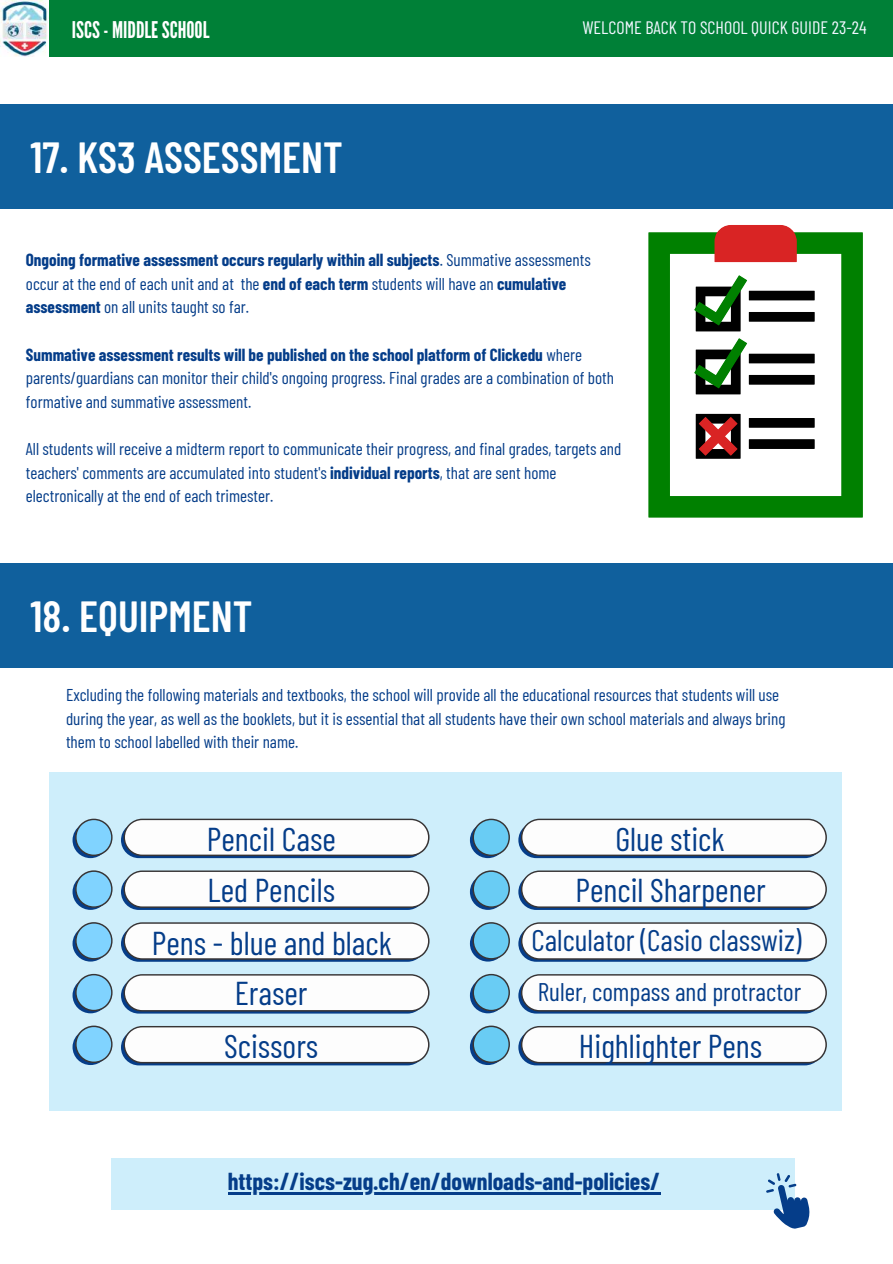
<style>
.page{position:relative;width:893px;height:1264px;background:#fff}
.page>*{position:absolute;margin:0;border:0;box-sizing:border-box;transform-origin:0 0}
.t1{font:600 43.5px "Barlow Condensed";color:#fff}
.t2{font:33px/50.1px "Barlow Condensed";color:#053d89;text-align:center}
.t3{font:30px "Barlow Condensed";color:#053d89}
.t4{font:25.5px "Barlow Condensed";color:#053d89}
.t5{font:700 24px "Barlow Condensed";color:#053d89}
.t6{font:22.95px "League Gothic";color:#fff}
.t7{font:18px "Barlow Condensed";color:#f2f7ff}
.t8{font:17.1px/23.7px "Barlow Condensed";color:#053d89}
.s1{font-weight:700}
</style>
<div class="page">
<div style="left:0;top:0;width:892px;height:56px;background:#008037"></div>
<img style="left:0;top:0;width:48px;height:56px">
<div style="left:0;top:104px;width:892px;height:104px;background:#10609d"></div>
<div style="left:0;top:563px;width:892px;height:104px;background:#10609d"></div>
<div style="left:50px;top:772px;width:792px;height:339px;background:#ceeefb"></div>
<svg style="left:73px;top:831px;width:26px;height:234px"></svg>
<div style="left:121px;top:1029px;width:304px;height:36px;background:#193966;border-radius:18px"></div>
<svg style="left:75px;top:818px;width:354px;height:245px;fill:#fdfdfd"></svg>
<svg style="left:470px;top:832px;width:26px;height:233px"></svg>
<div style="left:518px;top:1029px;width:304px;height:36px;background:#193966;border-radius:18px"></div>
<svg style="left:472px;top:818px;width:354px;height:245px;fill:#fdfdfd"></svg>
<div style="left:112px;top:1157px;width:682px;height:52px;background:#ceeefb"></div>
<svg style="left:766px;top:1172px;width:43px;height:56px"></svg>
<div style="left:648px;top:233px;width:214px;height:284px;background:#008000"></div>
<svg style="left:669px;top:225px;width:173px;height:272px"></svg>
<hr style="left:228px;top:1192px;width:432px;height:2px;background:#053d89">
<h3 class="t6" style="left:72px;top:17px;width:139px">ISCS- MIDDLESCHOOL</h3>
<p class="t7" style="left:582px;top:16px;width:286px">WELCOME BACK TO SCHOOL QUICK GUIDE 23-24</p>
<h1 class="t1" style="left:31px;top:129px;width:313px">17. KS3 ASSESSMENT</h1>
<p class="t8" style="left:26px;top:247px;width:566px"><span class="s1">Ongoing formative assessment occurs regularly within all subjects</span>. Summative assessments occur at the end of each unit and at the <span class="s1">end of each term</span> students will have an <span class="s1">cumulative assessment</span> on all units taught so far.</p>
<p class="t8" style="left:26px;top:342px;width:589px"><span class="s1">Summative assessment results will be published on the school platform of Clickedu</span> where parents/guardians can monitor their child's ongoing progress. Final grades are a combination of both formative and summative assessment.</p>
<p class="t8" style="left:26px;top:436px;width:597px">All students will receive a midterm report to communicate their progress, and final grades, targets and teachers' comments are accumulated into student's <span class="s1">individual reports</span>, that are sent home electronically at the end of each trimester.</p>
<h1 class="t1" style="left:31px;top:589px;width:223px">18. EQUIPMENT</h1>
<p class="t8" style="left:66px;top:682px;width:720px">Excluding the following materials and textbooks, the school will provide all the educational resources that students will use during the year, as well as the booklets, but it is essential that all students have their own school materials and always bring them to school labelled with their name.</p>
<h2 class="t2" style="left:207px;top:813px;width:130px;text-align:left">Pencil Case<br>Led Pencils</h2>
<h2 class="t2" style="left:152px;top:916px;width:242px;line-height:49.7px">Pens - blue and black<br>Eraser</h2>
<h2 class="t2" style="left:224px;top:1019px;width:96px">Scissors</h2>
<h2 class="t2" style="left:575px;top:813px;width:192px">Glue stick<br>Pencil Sharpener</h2>
<h3 class="t3" style="left:531px;top:920px;width:271px">Calculator (Casio classwiz)</h3>
<h3 class="t4" style="left:538px;top:975px;width:265px">Ruler, compass and protractor</h3>
<h2 class="t2" style="left:579px;top:1019px;width:185px">Highlighter Pens</h2>
<h3 class="t5" style="left:228px;top:1166px;width:434px">https://iscs-zug.ch/en/downloads-and-policies/</h3>
</div>
